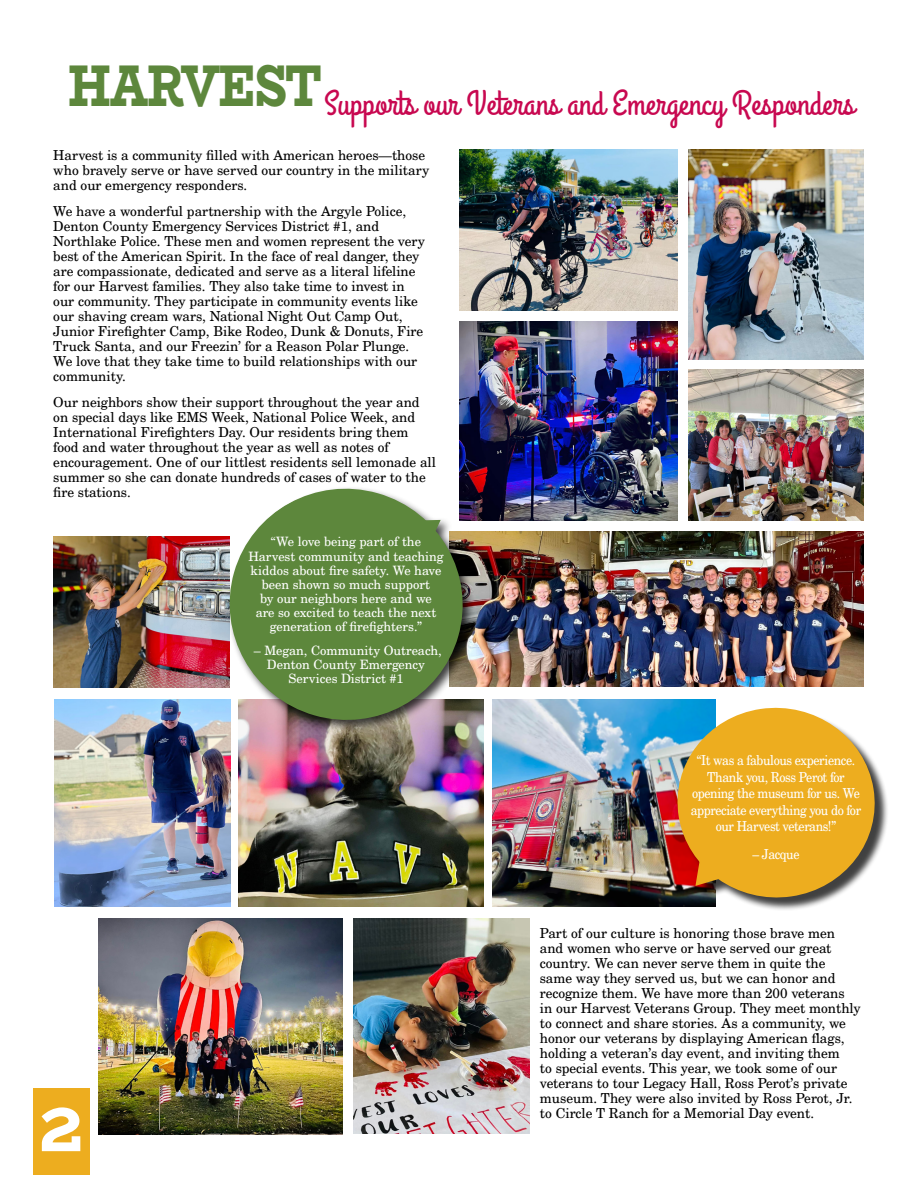
<style>
.page{position:relative;width:918px;height:1188px;background:#fff}
.page>*{position:absolute;margin:0;border:0;box-sizing:border-box;transform-origin:0 0}
.t1{font:800 69px "Bio Rhyme";color:#fff}
.t2{font:34.5px "Grand Hotel";color:#c80850}
.t3{font:13.5px/15px "C059";color:#000}
.t4{font:13.5px/16.5px "C059";letter-spacing:-.03em;color:#fff;text-align:center;scale:.91 1}
.t5{font:12.6px/14.1px "C059";color:#fff;text-align:center}
</style>
<div class="page">
<img style="left:476px;top:531px;width:388px;height:156px">
<img style="left:54px;top:537px;width:163px;height:151px">
<div style="left:33px;top:1088px;width:56px;height:87px;background:#edad1f"></div>
<img style="left:239px;top:699px;width:245px;height:207px">
<img style="left:688px;top:150px;width:176px;height:209px">
<img style="left:54px;top:699px;width:177px;height:207px">
<img style="left:688px;top:370px;width:176px;height:151px">
<img style="left:459px;top:150px;width:219px;height:160px">
<img style="left:98px;top:918px;width:245px;height:216px">
<img style="left:492px;top:699px;width:188px;height:207px">
<svg style="left:217px;top:488px;width:259px;height:245px;fill:#5d873c"></svg>
<div style="left:680px;top:710px;width:209px;height:202px;background:#000;opacity:.75"></div>
<svg style="left:667px;top:699px;width:218px;height:202px"></svg>
<svg style="left:670px;top:701px;width:212px;height:203px"></svg>
<img style="left:354px;top:918px;width:175px;height:215px">
<img style="left:459px;top:321px;width:219px;height:200px">
<h2 class="t2" style="left:68px;top:81px;width:788px"><sup>HARVEST</sup>Supports our Veterans and Emergency Responders</h2>
<p class="t3" style="left:53px;top:147px;width:377px">Harvest is a community filled with American heroes—those who bravely serve or have served our country in the military and our emergency responders.</p>
<p class="t3" style="left:53px;top:203px;width:373px">We have a wonderful partnership with the Argyle Police, Denton County Emergency Services District #1, and Northlake Police. These men and women represent the very best of the American Spirit. In the face of real danger, they are compassionate, dedicated and serve as a literal lifeline for our Harvest families. They also take time to invest in our community. They participate in community events like our shaving cream wars, National Night Out Camp Out, Junior Firefighter Camp, Bike Rodeo, Dunk &amp; Donuts, Fire Truck Santa, and our Freezin’ for a Reason Polar Plunge.<br>We love that they take time to build relationships with our community.</p>
<p class="t3" style="left:53px;top:394px;width:384px">Our neighbors show their support throughout the year and on special days like EMS Week, National Police Week, and International Firefighters Day. Our residents bring them food and water throughout the year as well as notes of encouragement. One of our littlest residents sell lemonade all summer so she can donate hundreds of cases of water to the fire stations.</p>
<h1 class="t1" style="left:40px;top:1074px;width:45px">2</h1>
<p class="t5" style="left:248px;top:534px;width:197px">“We love being part of the<br>Harvest community and teaching kiddos about fire safety. We have been shown so much support<br>by our neighbors here and we<br>are so excited to teach the next generation of firefighters.”</p>
<p class="t5" style="left:254px;top:643px;width:189px">– Megan, Community Outreach,<br>Denton County Emergency<br>Services District #1</p>
<p class="t4" style="left:691px;top:752px;width:189px">“It was a fabulous experience.<br>Thank you, Ross Perot for opening the museum for us. We appreciate everything you do for our Harvest veterans!”</p>
<p class="t4" style="left:752px;top:845px;width:53px">– Jacque</p>
<p class="t3" style="left:540px;top:925px;width:322px">Part of our culture is honoring those brave men and women who serve or have served our great country. We can never serve them in quite the same way they served us, but we can honor and recognize them. We have more than 200 veterans<br>in our Harvest Veterans Group. They meet monthly to connect and share stories. As a community, we honor our veterans by displaying American flags, holding a veteran’s day event, and inviting them<br>to special events. This year, we took some of our veterans to tour Legacy Hall, Ross Perot’s private museum. They were also invited by Ross Perot, Jr. to Circle T Ranch for a Memorial Day event.</p>
</div>
